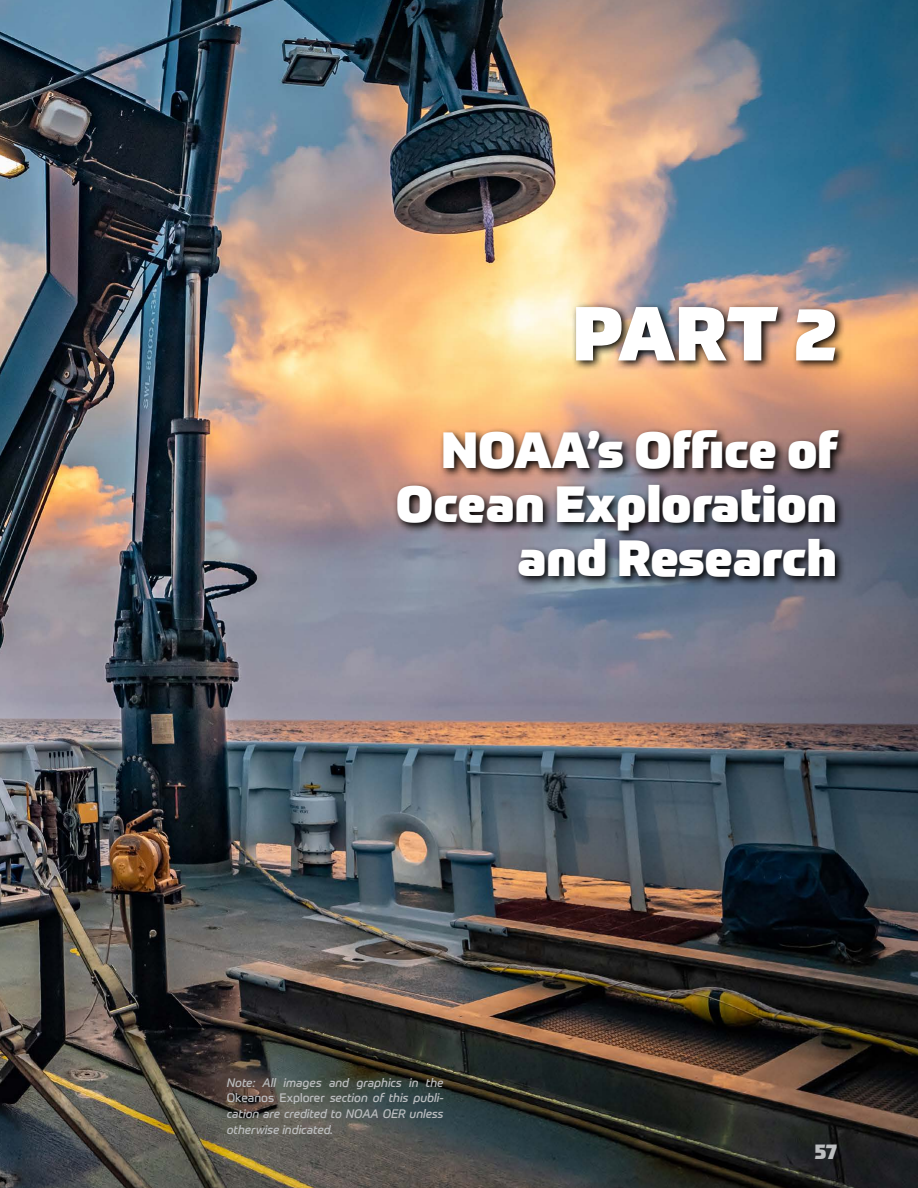
<style>
.page{position:relative;width:918px;height:1188px;background:#fff}
.page>*{position:absolute;margin:0;border:0;box-sizing:border-box;transform-origin:0 0}
.t1{font:900 75px "Prometo";color:#fff}
.t2{font:900 49.5px/54px "Prometo";color:#fff;text-align:right}
.t3{font:900 21px "Prometo";color:#bcbec0}
.t4{font:italic 12px/15.8px "Prometo";color:#bcbec0;text-align:justify}
.s1{font-style:normal}
</style>
<div class="page">
<img style="left:0;top:0;width:918px;height:1188px">
<img style="left:393px;top:302px;width:458px;height:286px">
<h1 class="t1" style="left:573px;top:286px;width:266px">PART 2</h1>
<h2 class="t2" style="left:396px;top:424px;width:443px">NOAA’s Office of<br>Ocean Exploration and Research</h2>
<p class="t4" style="left:227px;top:1074px;width:218px">Note: All images and graphics in the <span class="s1">Okeanos Explorer</span> section of this publi&shy;cation are credited to NOAA OER unless otherwise indicated.</p>
<h3 class="t3" style="left:815px;top:1138px;width:24px">57</h3>
</div>
